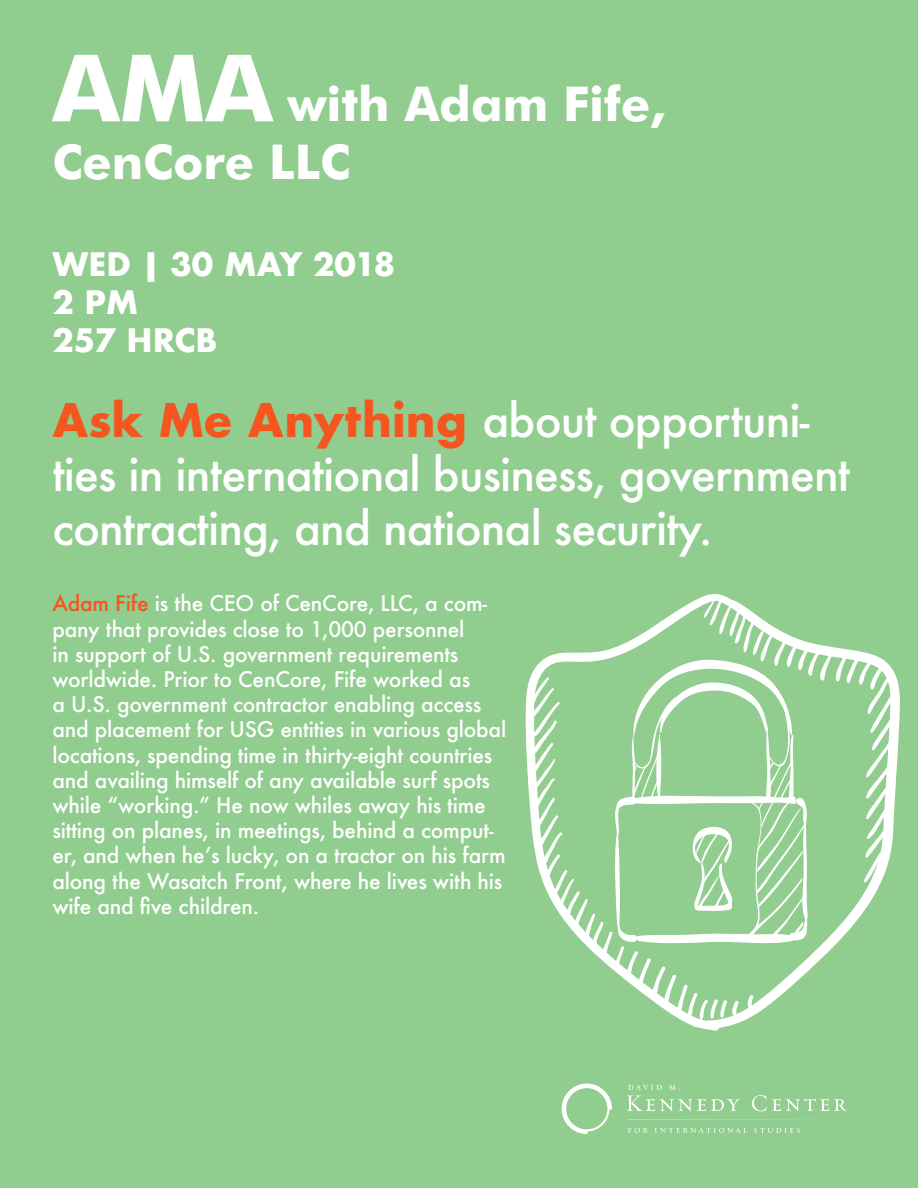
<style>
.page{position:relative;width:918px;height:1188px;background:#91cd8f}
.page>*{position:absolute;margin:0;border:0;box-sizing:border-box;transform-origin:0 0}
.t1{font:700 48px/57.6px "Futura BT";color:#fff}
.t2{font:500 45px/54px "Futura";letter-spacing:-.02em;color:#fff}
.t3{font:700 31.5px/37.8px "Futura";color:#fff}
.t4{font:500 21px/25.2px "Futura";letter-spacing:-.01em;color:#fff}
.s1{font-size:93px}
.s2{font-weight:700;color:#f5561f}
.s3{color:#f5561f}
</style>
<div class="page">
<svg style="left:525px;top:594px;width:375px;height:437px"></svg>
<svg style="left:562px;top:1084px;width:50px;height:50px"></svg>
<svg style="left:626px;top:1085px;width:114px;height:26px"></svg>
<svg style="left:752px;top:1095px;width:95px;height:16px"></svg>
<svg style="left:628px;top:1128px;width:20px;height:5px"></svg>
<svg style="left:655px;top:1128px;width:92px;height:5px"></svg>
<svg style="left:754px;top:1128px;width:46px;height:5px"></svg>
<svg style="left:627px;top:1119px;width:171px;height:1px"></svg>
<h1 class="t1" style="left:52px;top:75px;width:614px"><span class="s1">AMA</span> with Adam Fife,<br>CenCore LLC</h1>
<h3 class="t3" style="left:52px;top:246px;width:344px">WED | 30 MAY 2018<br>2 PM<br>257 HRCB</h3>
<h2 class="t2" style="left:52px;top:393px;width:799px"><span class="s2">Ask Me Anything</span> about opportuni&shy;ties in international business, government contracting, and national security.</h2>
<p class="t4" style="left:52px;top:591px;width:455px"><span class="s3">Adam Fife</span> is the CEO of CenCore, LLC, a com&shy;pany that provides close to 1,000 personnel<br>in support of U.S. government requirements worldwide. Prior to CenCore, Fife worked as<br>a U.S. government contractor enabling access and placement for USG entities in various global locations, spending time in thirty-eight countries and availing himself of any available surf spots while “working.” He now whiles away his time sitting on planes, in meetings, behind a comput&shy;er, and when he’s lucky, on a tractor on his farm along the Wasatch Front, where he lives with his wife and five children.</p>
</div>
